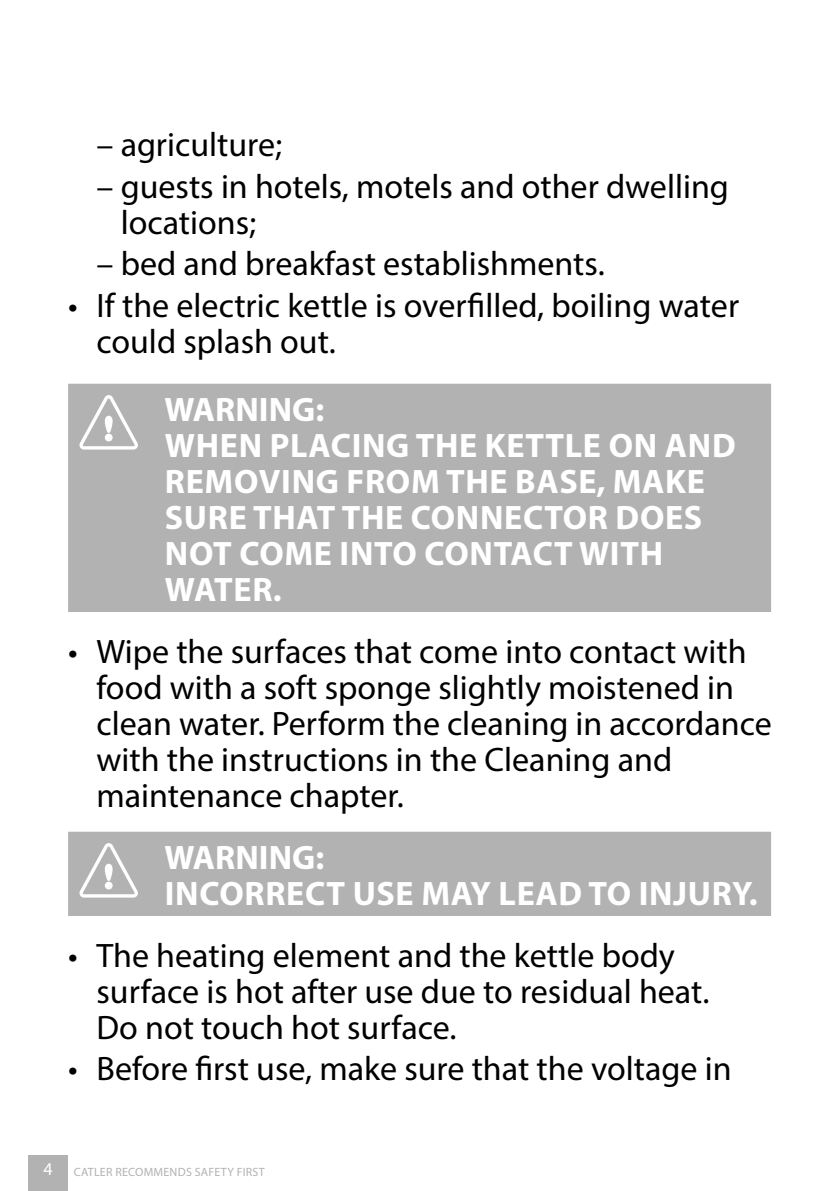
<style>
.page{position:relative;width:840px;height:1191px;background:#fff}
.page>*{position:absolute;margin:0;border:0;box-sizing:border-box;transform-origin:0 0}
.t1{font:34px/36px "Myriad Pro";color:#000}
.t2{font:700 34px/36px "Myriad Pro";letter-spacing:.02em;color:#fff}
.t3{font:12px "Myriad Pro";letter-spacing:.02em;color:#b2b2b2}
.s1{font-size:18px;color:#fff}
</style>
<div class="page">
<div style="left:28px;top:1155px;width:40px;height:36px;background:#b2b2b2"></div>
<div style="left:68px;top:384px;width:702px;height:228px;background:#b2b2b2"></div>
<svg style="left:79px;top:395px;width:59px;height:54px"></svg>
<div style="left:68px;top:831px;width:702px;height:85px;background:#b2b2b2"></div>
<svg style="left:79px;top:843px;width:59px;height:54px"></svg>
<p class="t1" style="left:96px;top:126px;width:187px">– agriculture;</p>
<p class="t1" style="left:121px;top:168px;width:609px;text-indent:-24px">– guests in hotels, motels and other dwelling locations;</p>
<p class="t1" style="left:96px;top:245px;width:509px">– bed and breakfast establishments.</p>
<p class="t1" style="left:96px;top:287px;width:643px;text-indent:-28px">• If the electric kettle is overfilled, boiling water could splash out.</p>
<p class="t2" style="left:164px;top:390px;width:572px">WARNING:<br>WHEN PLACING THE KETTLE ON AND<br>REMOVING FROM THE BASE, MAKE<br>SURE THAT THE CONNECTOR DOES<br>NOT COME INTO CONTACT WITH<br>WATER.</p>
<p class="t1" style="left:96px;top:633px;width:676px;text-indent:-28px">• Wipe the surfaces that come into contact with food with a soft sponge slightly moistened in clean water. Perform the cleaning in accordance with the instructions in the Cleaning and maintenance chapter.</p>
<p class="t2" style="left:164px;top:838px;width:594px">WARNING:<br>INCORRECT USE MAY LEAD TO INJURY.</p>
<p class="t1" style="left:96px;top:936px;width:614px;text-indent:-28px">• The heating element and the kettle body surface is hot after use due to residual heat.<br>Do not touch hot surface.</p>
<p class="t1" style="left:68px;top:1050px;width:664px">• Before first use, make sure that the voltage in</p>
<p class="t3" style="left:44px;top:1164px;width:222px"><span class="s1">4</span> CATLER RECOMMENDS SAFETY FIRST</p>
</div>
